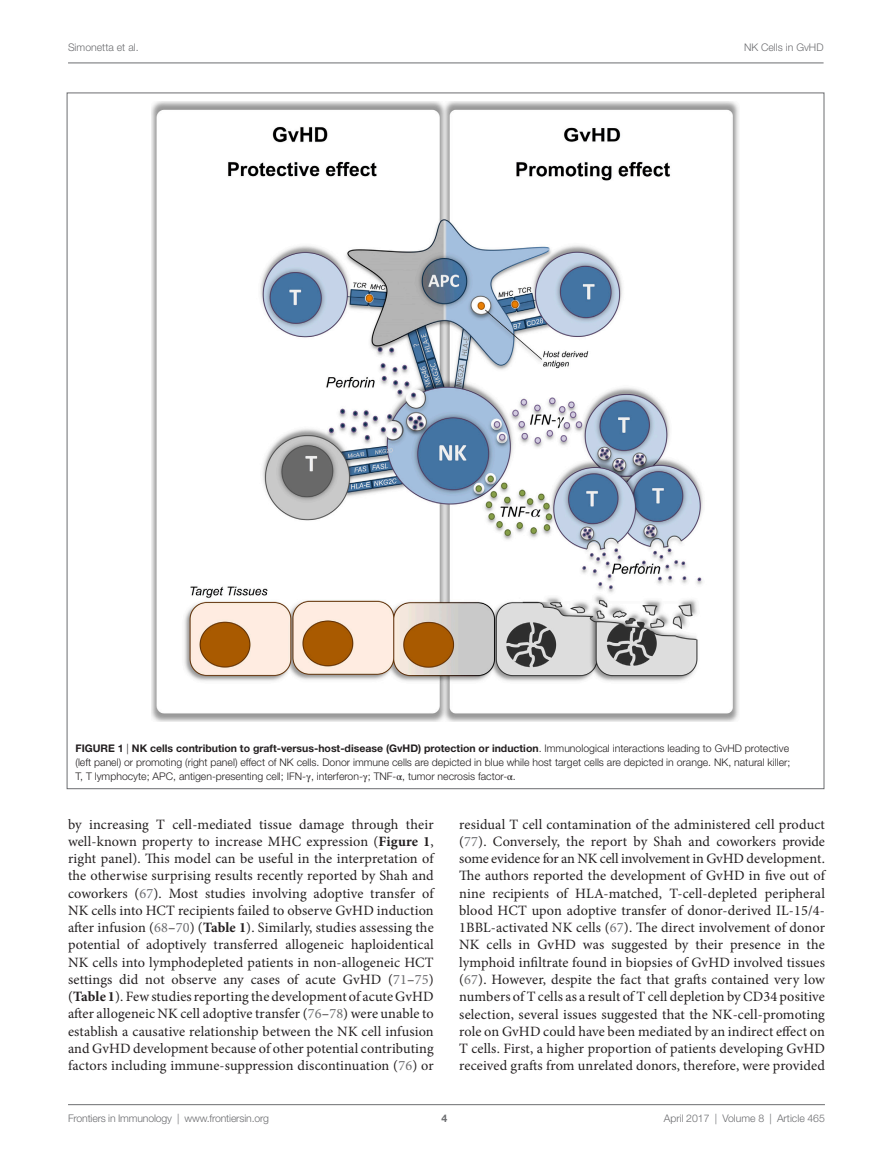
<style>
.page{position:relative;width:893px;height:1170px;background:#fff}
.page>*{position:absolute;margin:0;border:0;box-sizing:border-box;transform-origin:0 0}
.t1{font:14.25px/17.2px "Minion Pro";letter-spacing:.005em;color:#231f20;text-align:justify}
.t2{font:300 10.5px/14.2px "Helvetica Neue LT Std";color:#231f20;text-align:justify}
.t3{font:300 10.5px "Helvetica Neue LT Std";color:#6c6d70}
.t4{font:700 10.5px "Helvetica Neue LT Std";color:#231f20}
.t5{font:700 10.5px "Helvetica Neue LT Std";color:#6c6d70}
.s1{font-weight:700}
.s2{font-family:"STIX General";font-weight:400}
.s3{color:#6c6d70}
</style>
<div class="page">
<img style="left:152px;top:101px;width:587px;height:620px">
<hr style="left:68px;top:63px;width:756px;height:1px;background:#6c6d70">
<hr style="left:68px;top:1104px;width:757px;height:1px;background:#6c6d70">
<p class="t3" style="left:68px;top:41px;width:72px">Simonetta et al.</p>
<p class="t3" style="left:744px;top:41px;width:81px">NK Cells in GvHD</p>
<p class="t2" style="left:76px;top:740px;width:716px;text-indent:33px"><span class="s1">e 1</span> | <span class="s1">NK cells contribution to graft-versus-host-disease (GvHD) protection or induction</span>. Immunological interactions leading to GvHD protective (left panel) or promoting (right panel) effect of NK cells. Donor immune cells are depicted in blue while host target cells are depicted in orange. NK, natural killer; T, T lymphocyte; APC, antigen-presenting cell; IFN-<span class="s2">γ</span>, interferon-<span class="s2">γ</span>; TNF-<span class="s2">α</span>, tumor necrosis factor-<span class="s2">α</span>.</p>
<p class="t4" style="left:76px;top:741px;width:18px">Figur</p>
<p class="t1" style="left:68px;top:815px;width:367px">by increasing T cell-mediated tissue damage through their well-known property to increase MHC expression (<span class="s1">Figure 1</span>, right panel). This model can be useful in the interpretation of the otherwise surprising results recently reported by Shah and coworkers (<span class="s3">67</span>). Most studies involving adoptive transfer of NK cells into HCT recipients failed to observe GvHD induction after infusion (<span class="s3">68</span>–<span class="s3">70</span>) (<span class="s1">Table 1</span>). Similarly, studies assessing the potential of adoptively transferred allogeneic haploidentical NK cells into lymphodepleted patients in non-allogeneic HCT settings did not observe any cases of acute GvHD (<span class="s3">71</span>–<span class="s3">75</span>) (<span class="s1">Table 1</span>). Few studies reporting the development of acute GvHD after allogeneic NK cell adoptive transfer (<span class="s3">76</span>–<span class="s3">78</span>) were unable to establish a causative relationship between the NK cell infusion and GvHD development because of other potential contributing factors including immune-suppression discontinuation (<span class="s3">76</span>) or</p>
<p class="t1" style="left:459px;top:815px;width:367px">residual T cell contamination of the administered cell product (<span class="s3">77</span>). Conversely, the report by Shah and coworkers provide some evidence for an NK cell involvement in GvHD development.<br>The authors reported the development of GvHD in five out of nine recipients of HLA-matched, T-cell-depleted peripheral blood HCT upon adoptive transfer of donor-derived IL-15/4- 1BBL-activated NK cells (<span class="s3">67</span>). The direct involvement of donor NK cells in GvHD was suggested by their presence in the lymphoid infiltrate found in biopsies of GvHD involved tissues (<span class="s3">67</span>). However, despite the fact that grafts contained very low numbers of T cells as a result of T cell depletion by CD34 positive selection, several issues suggested that the NK-cell-promoting role on GvHD could have been mediated by an indirect effect on T cells. First, a higher proportion of patients developing GvHD received grafts from unrelated donors, therefore, were provided</p>
<p class="t3" style="left:68px;top:1111px;width:203px">Frontiers in Immunology | www.frontiersin.org</p>
<p class="t3" style="left:664px;top:1111px;width:163px">April 2017 | Volume 8 | Article 465</p>
<p class="t5" style="left:441px;top:1111px;width:7px">4</p>
</div>
